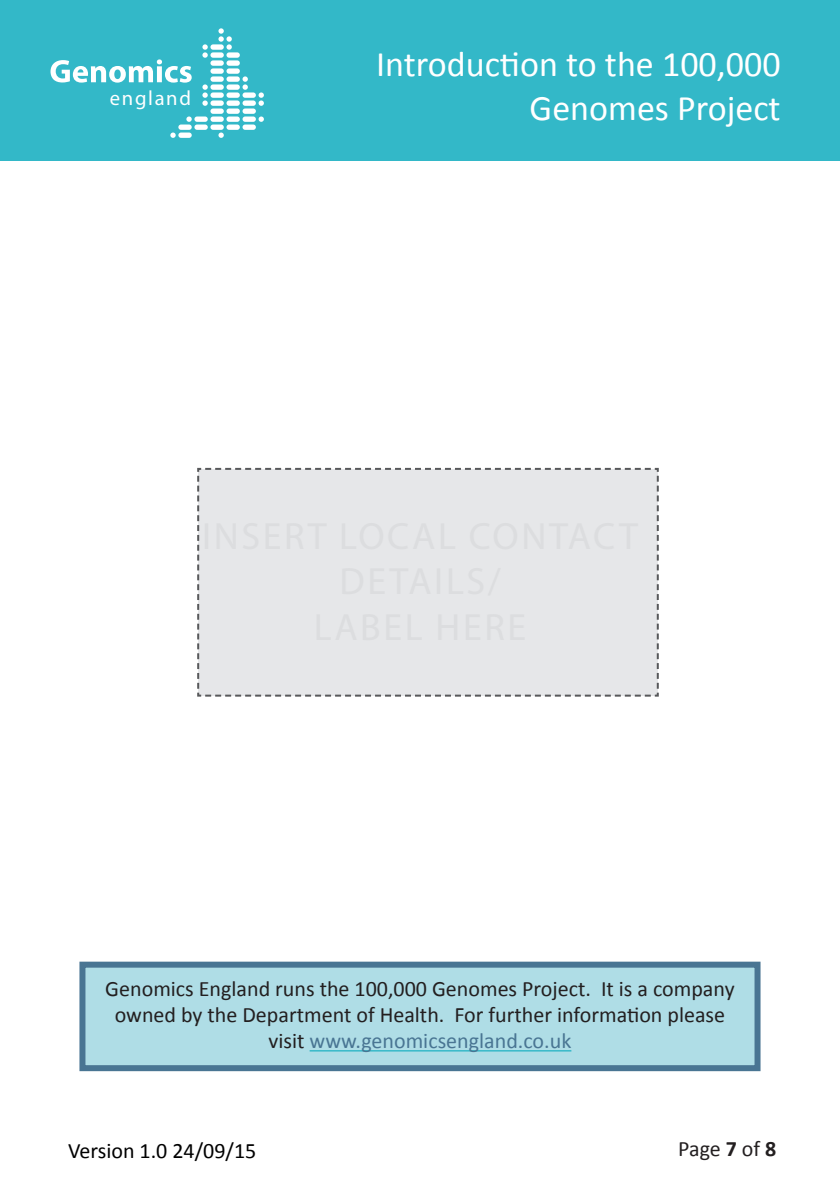
<style>
.page{position:relative;width:840px;height:1191px;background:#fff}
.page>*{position:absolute;margin:0;border:0;box-sizing:border-box;transform-origin:0 0}
.t1{font:36px/43.2px "Calibri";color:#fff;text-align:right}
.t2{font:22px/26.4px "Calibri";color:#231f20;text-align:center}
.t3{font:22px "Calibri";color:#000}
.t4{font:20.6px "Myriad Pro";letter-spacing:.08em;color:#fff}
.s1{color:#497593}
.s2{font-weight:700}
</style>
<div class="page">
<div style="left:0;top:0;width:839px;height:161px;background:#33b8c8"></div>
<div style="left:178px;top:132px;width:14px;height:6px;background:#fff;border-radius:3px"></div>
<div style="left:242px;top:124px;width:14px;height:6px;background:#fff;border-radius:3px"></div>
<div style="left:242px;top:116px;width:14px;height:6px;background:#fff;border-radius:3px"></div>
<div style="left:242px;top:108px;width:14px;height:6px;background:#fff;border-radius:3px"></div>
<div style="left:242px;top:100px;width:14px;height:6px;background:#fff;border-radius:3px"></div>
<div style="left:242px;top:92px;width:14px;height:6px;background:#fff;border-radius:3px"></div>
<div style="left:226px;top:124px;width:14px;height:6px;background:#fff;border-radius:3px"></div>
<div style="left:226px;top:116px;width:14px;height:6px;background:#fff;border-radius:3px"></div>
<div style="left:226px;top:108px;width:14px;height:6px;background:#fff;border-radius:3px"></div>
<div style="left:226px;top:100px;width:14px;height:6px;background:#fff;border-radius:3px"></div>
<div style="left:226px;top:92px;width:14px;height:6px;background:#fff;border-radius:3px"></div>
<div style="left:226px;top:84px;width:14px;height:6px;background:#fff;border-radius:3px"></div>
<div style="left:226px;top:76px;width:14px;height:6px;background:#fff;border-radius:3px"></div>
<div style="left:226px;top:68px;width:14px;height:6px;background:#fff;border-radius:3px"></div>
<div style="left:226px;top:60px;width:14px;height:6px;background:#fff;border-radius:3px"></div>
<div style="left:226px;top:52px;width:14px;height:6px;background:#fff;border-radius:3px"></div>
<div style="left:178px;top:124px;width:14px;height:6px;background:#fff;border-radius:3px"></div>
<div style="left:194px;top:124px;width:14px;height:6px;background:#fff;border-radius:3px"></div>
<div style="left:194px;top:116px;width:14px;height:6px;background:#fff;border-radius:3px"></div>
<div style="left:210px;top:124px;width:14px;height:6px;background:#fff;border-radius:3px"></div>
<div style="left:210px;top:116px;width:14px;height:6px;background:#fff;border-radius:3px"></div>
<div style="left:210px;top:108px;width:14px;height:6px;background:#fff;border-radius:3px"></div>
<div style="left:210px;top:100px;width:14px;height:6px;background:#fff;border-radius:3px"></div>
<div style="left:210px;top:92px;width:14px;height:6px;background:#fff;border-radius:3px"></div>
<div style="left:210px;top:84px;width:14px;height:6px;background:#fff;border-radius:3px"></div>
<div style="left:210px;top:76px;width:14px;height:6px;background:#fff;border-radius:3px"></div>
<div style="left:210px;top:68px;width:14px;height:6px;background:#fff;border-radius:3px"></div>
<div style="left:210px;top:60px;width:14px;height:6px;background:#fff;border-radius:3px"></div>
<div style="left:210px;top:52px;width:14px;height:6px;background:#fff;border-radius:3px"></div>
<div style="left:210px;top:44px;width:14px;height:6px;background:#fff;border-radius:3px"></div>
<svg style="left:218px;top:132px;width:6px;height:6px"></svg>
<svg style="left:170px;top:132px;width:6px;height:6px"></svg>
<svg style="left:186px;top:116px;width:6px;height:6px"></svg>
<svg style="left:258px;top:116px;width:6px;height:6px"></svg>
<svg style="left:258px;top:92px;width:6px;height:14px"></svg>
<svg style="left:202px;top:84px;width:6px;height:22px"></svg>
<svg style="left:242px;top:76px;width:6px;height:14px"></svg>
<svg style="left:202px;top:44px;width:6px;height:14px"></svg>
<svg style="left:218px;top:28px;width:14px;height:22px"></svg>
<svg style="left:50px;top:59px;width:141px;height:24px"></svg>
<div style="left:197px;top:467px;width:462px;height:230px;background:#e6e7e9"></div>
<div style="left:82px;top:964px;width:675px;height:104px;background:#afdde6"></div>
<hr style="left:309px;top:1050px;width:262px;height:1px;background:#33b8c8">
<div style="left:79px;top:961px;width:681px;height:110px;border:6px solid #497593"></div>
<p class="t4" style="left:110px;top:86px;width:83px">england</p>
<h1 class="t1" style="left:376px;top:42px;width:406px">Introduction to the 100,000<br>Genomes Project</h1>
<p class="t2" style="left:105px;top:974px;width:630px">Genomics England runs the 100,000 Genomes Project. It is a company owned by the Department of Health. For further information please visit <span class="s1">www.genomicsengland.co.uk</span></p>
<p class="t3" style="left:68px;top:1135px;width:190px">Version 1.0 24/09/15</p>
<p class="t2" style="left:677px;top:1135px;width:100px">Page <span class="s2">7</span> of <span class="s2">8</span></p>
</div>
